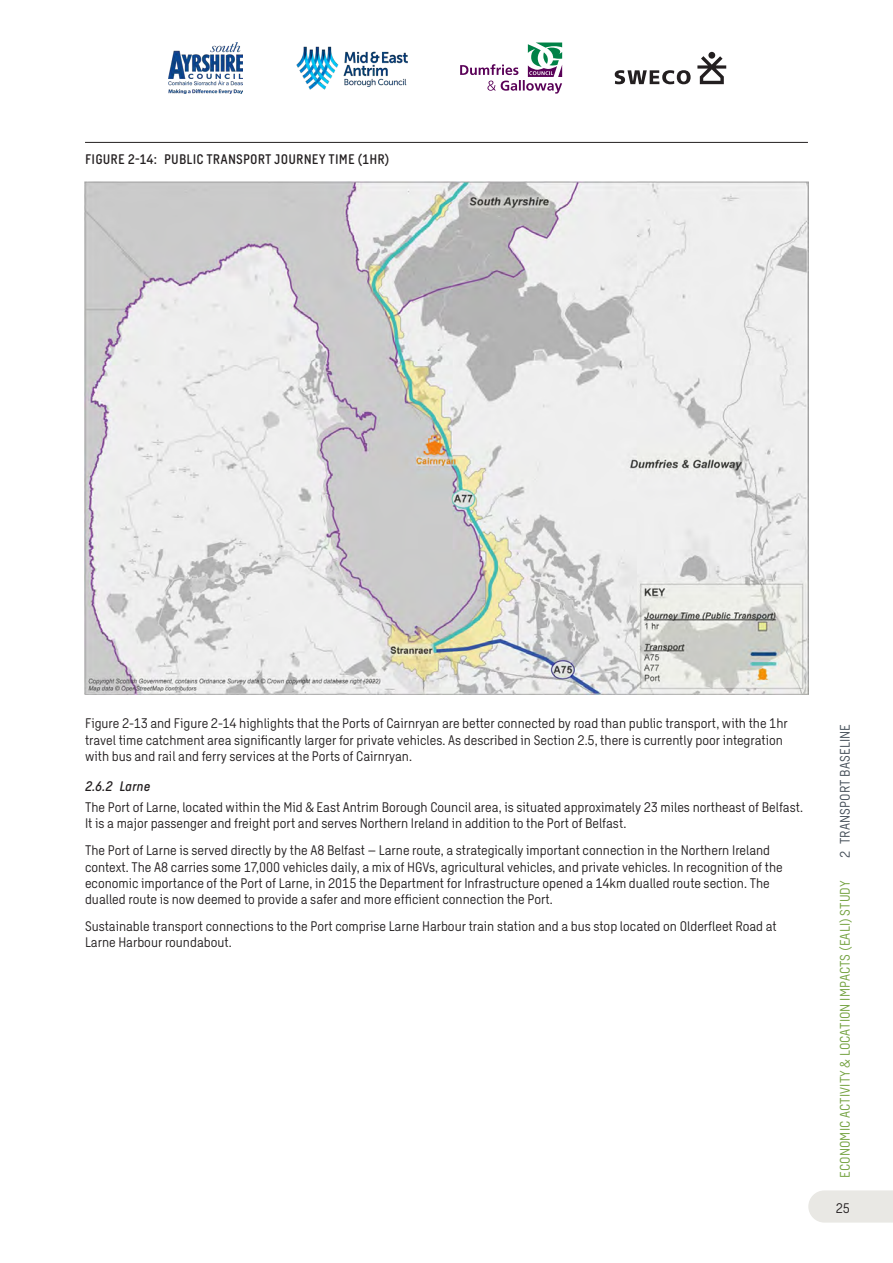
<style>
.page{position:relative;width:893px;height:1263px;background:#fff}
.page>*{position:absolute;margin:0;border:0;box-sizing:border-box;transform-origin:0 0}
.Regular_text_9pt{font:13.5px/16.2px "Sweco Sans";color:#231f20}
.t1{font:13.5px "Sweco Sans";letter-spacing:.01em;color:#72a13e}
.t2{font:500 13.5px "Sweco Sans";letter-spacing:.01em;color:#231f20}
.t3{font:13.5px "Sweco Sans";letter-spacing:.01em;color:#434d57}
.t4{font:italic 500 13.5px "Sweco Sans";color:#231f20}
</style>
<div class="page">
<svg style="left:808px;top:1190px;width:85px;height:32px;background:#eae9e5"></svg>
<img style="left:169px;top:43px;width:73px;height:51px">
<img style="left:296px;top:47px;width:112px;height:42px">
<svg style="left:460px;top:43px;width:102px;height:51px"></svg>
<svg style="left:697px;top:56px;width:29px;height:28px"></svg>
<div style="left:708px;top:52px;width:7px;height:7px;background:#231f20;border-radius:50%"></div>
<svg style="left:615px;top:70px;width:76px;height:14px"></svg>
<hr style="left:85px;top:142px;width:723px;height:1px;background:#231f20">
<img style="left:85px;top:182px;width:723px;height:512px">
<p class="t2" style="left:85px;top:151px;width:306px">FIGURE 2-14: PUBLIC TRANSPORT JOURNEY TIME (1HR)</p>
<p class="Regular_text_9pt" style="left:85px;top:716px;width:704px">Figure 2-13 and Figure 2-14 highlights that the Ports of Cairnryan are better connected by road than public transport, with the 1hr travel time catchment area significantly larger for private vehicles. As described in Section 2.5, there is currently poor integration with bus and rail and ferry services at the Ports of Cairnryan.</p>
<p class="t4" style="left:85px;top:778px;width:67px">2.6.2 Larne</p>
<p class="Regular_text_9pt" style="left:85px;top:799px;width:719px">The Port of Larne, located within the Mid &amp; East Antrim Borough Council area, is situated approximately 23 miles northeast of Belfast.<br>It is a major passenger and freight port and serves Northern Ireland in addition to the Port of Belfast.</p>
<p class="Regular_text_9pt" style="left:85px;top:842px;width:699px">The Port of Larne is served directly by the A8 Belfast – Larne route, a strategically important connection in the N orthern Ireland context. The A8 carries some 17,000 vehicles daily, a mix of HGVs, agricultural vehicles, and private vehicles. In recognition of the economic importance of the Port of Larne, in 2015 the Department for Infrastructure opened a 14km dualled route section. The dualled route is now deemed to provide a safer and more efficient connection the Port.</p>
<p class="Regular_text_9pt" style="left:85px;top:918px;width:693px">Sustainable transport connections to the Port comprise Larne Harbour train station and a bus stop located on Olderfleet Road at<br>Larne Harbour roundabout.</p>
<p class="t3" style="left:837px;top:858px;width:134px;rotate:-90deg">2 Transport Baseline</p>
<p class="t1" style="left:837px;top:1178px;width:299px;rotate:-90deg">ECONOMIC ACTIVITY &amp; LOCATION IMPACTS (EALI) STUDY</p>
<p class="Regular_text_9pt" style="left:836px;top:1200px;width:16px">25</p>
</div>
